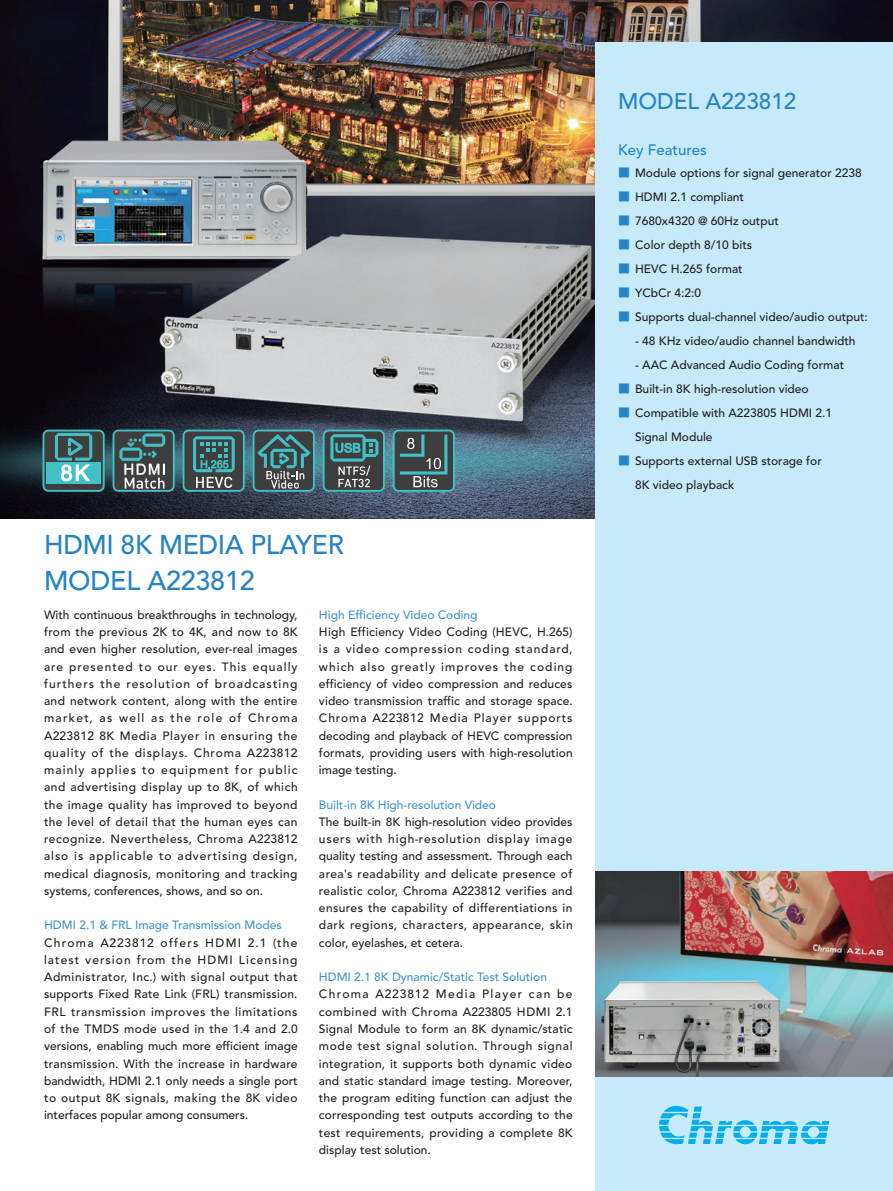
<style>
.page{position:relative;width:893px;height:1191px;background:#fff}
.page>*{position:absolute;margin:0;border:0;box-sizing:border-box;transform-origin:0 0}
.正常{font:500 27px "Avenir";letter-spacing:-.01em;color:#2783c5}
.正常-2{font:500 22.5px "Avenir";color:#2783c5}
.正常-3{font:500 15px "Avenir";color:#2783c5}
.正常-4{font:500 12px/17.2px "Avenir";color:#231f20;text-align:justify}
.t1{font:500 12px "Avenir";color:#4194d0}
.s1{font-family:"AR Hei B5";color:#2783c5}
</style>
<div class="page">
<img style="left:0;top:0;width:893px;height:519px">
<div style="left:595px;top:43px;width:298px;height:1148px;background:#c6eafa"></div>
<svg style="left:659px;top:1105px;width:170px;height:39px"></svg>
<img style="left:595px;top:872px;width:298px;height:204px">
<svg style="left:43px;top:429px;width:62px;height:63px;background:#4a8689"></svg>
<svg style="left:323px;top:429px;width:62px;height:63px;background:#486b6e"></svg>
<svg style="left:253px;top:429px;width:62px;height:63px;background:#486b6d"></svg>
<svg style="left:183px;top:429px;width:62px;height:63px;background:#466c6e"></svg>
<svg style="left:393px;top:429px;width:62px;height:63px;background:#486366"></svg>
<svg style="left:113px;top:429px;width:62px;height:63px;background:#506b6d"></svg>
<p class="正常" style="left:44px;top:528px;width:301px">HDMI 8K MEDIA PLAYER</p>
<p class="正常" style="left:44px;top:564px;width:212px">MODEL A223812</p>
<p class="正常-4" style="left:44px;top:606px;width:255px">With continuous breakthroughs in technology, from the previous 2K to 4K, and now to 8K and even higher resolution, ever-real images are presented to our eyes. This equally furthers the resolution of broadcasting and network content, along with the entire market, as well as the role of Chroma A223812 8K Media Player in ensuring the quality of the displays. Chroma A223812 mainly applies to equipment for public and advertising display up to 8K, of which the image quality has improved to beyond the level of detail that the human eyes can recognize. Nevertheless, Chroma A223812 also is applicable to advertising design, medical diagnosis, monitoring and tracking systems, conferences, shows, and so on.</p>
<p class="t1" style="left:44px;top:918px;width:239px">HDMI 2.1 &amp; FRL Image Transmission Modes</p>
<p class="正常-4" style="left:44px;top:934px;width:255px">Chroma A223812 offers HDMI 2.1 (the latest version from the HDMI Licensing Administrator, Inc.) with signal output that supports Fixed Rate Link (FRL) transmission.<br>FRL transmission improves the limitations of the TMDS mode used in the 1.4 and 2.0 versions, enabling much more efficient image transmission. With the increase in hardware bandwidth, HDMI 2.1 only needs a single port to output 8K signals, making the 8K video interfaces popular among consumers.</p>
<p class="t1" style="left:319px;top:608px;width:160px">High Efficiency Video Coding</p>
<p class="正常-4" style="left:319px;top:623px;width:255px">High Efficiency Video Coding (HEVC, H.265) is a video compression coding standard, which also greatly improves the coding efficiency of video compression and reduces video transmission traffic and storage space.<br>Chroma A223812 Media Player supports decoding and playback of HEVC compression formats, providing users with high-resolution image testing.</p>
<p class="t1" style="left:319px;top:797px;width:179px">Built-in 8K High-resolution Video</p>
<p class="正常-4" style="left:319px;top:813px;width:255px">The built-in 8K high-resolution video provides users with high-resolution display image quality testing and assessment. Through each area's readability and delicate presence of realistic color, Chroma A223812 verifies and ensures the capability of differentiations in dark regions, characters, appearance, skin color, eyelashes, et cetera.</p>
<p class="t1" style="left:319px;top:970px;width:230px">HDMI 2.1 8K Dynamic/Static Test Solution</p>
<p class="正常-4" style="left:319px;top:986px;width:255px">Chroma A223812 Media Player can be combined with Chroma A223805 HDMI 2.1<br>Signal Module to form an 8K dynamic/static mode test signal solution. Through signal integration, it supports both dynamic video and static standard image testing. Moreover, the program editing function can adjust the corresponding test outputs according to the test requirements, providing a complete 8K display test solution.</p>
<p class="正常-2" style="left:618px;top:88px;width:180px">MODEL A223812</p>
<p class="正常-3" style="left:618px;top:141px;width:90px">Key Features</p>
<p class="正常-4" style="left:618px;top:164px;width:245px"><span class="s1">■</span> Module options for signal generator 2238</p>
<p class="正常-4" style="left:618px;top:188px;width:127px"><span class="s1">■</span> HDMI 2.1 compliant</p>
<p class="正常-4" style="left:618px;top:212px;width:162px"><span class="s1">■</span> 7680x4320 @ 60Hz output</p>
<p class="正常-4" style="left:618px;top:236px;width:136px"><span class="s1">■</span> Color depth 8/10 bits</p>
<p class="正常-4" style="left:618px;top:260px;width:126px"><span class="s1">■</span> HEVC H.265 format</p>
<p class="正常-4" style="left:618px;top:284px;width:85px"><span class="s1">■</span> YCbCr 4:2:0</p>
<p class="正常-4" style="left:618px;top:308px;width:251px"><span class="s1">■</span> Supports dual-channel video/audio output:</p>
<p class="正常-4" style="left:635px;top:332px;width:222px">- 48 KHz video/audio channel bandwidth</p>
<p class="正常-4" style="left:635px;top:356px;width:210px">- AAC Advanced Audio Coding format</p>
<p class="正常-4" style="left:618px;top:380px;width:192px"><span class="s1">■</span> Built-in 8K high-resolution video</p>
<p class="正常-4" style="left:618px;top:404px;width:216px"><span class="s1">■</span> Compatible with A223805 HDMI 2.1</p>
<p class="正常-4" style="left:635px;top:428px;width:79px">Signal Module</p>
<p class="正常-4" style="left:618px;top:452px;width:205px"><span class="s1">■</span> Supports external USB storage for</p>
<p class="正常-4" style="left:635px;top:476px;width:101px">8K video playback</p>
</div>
